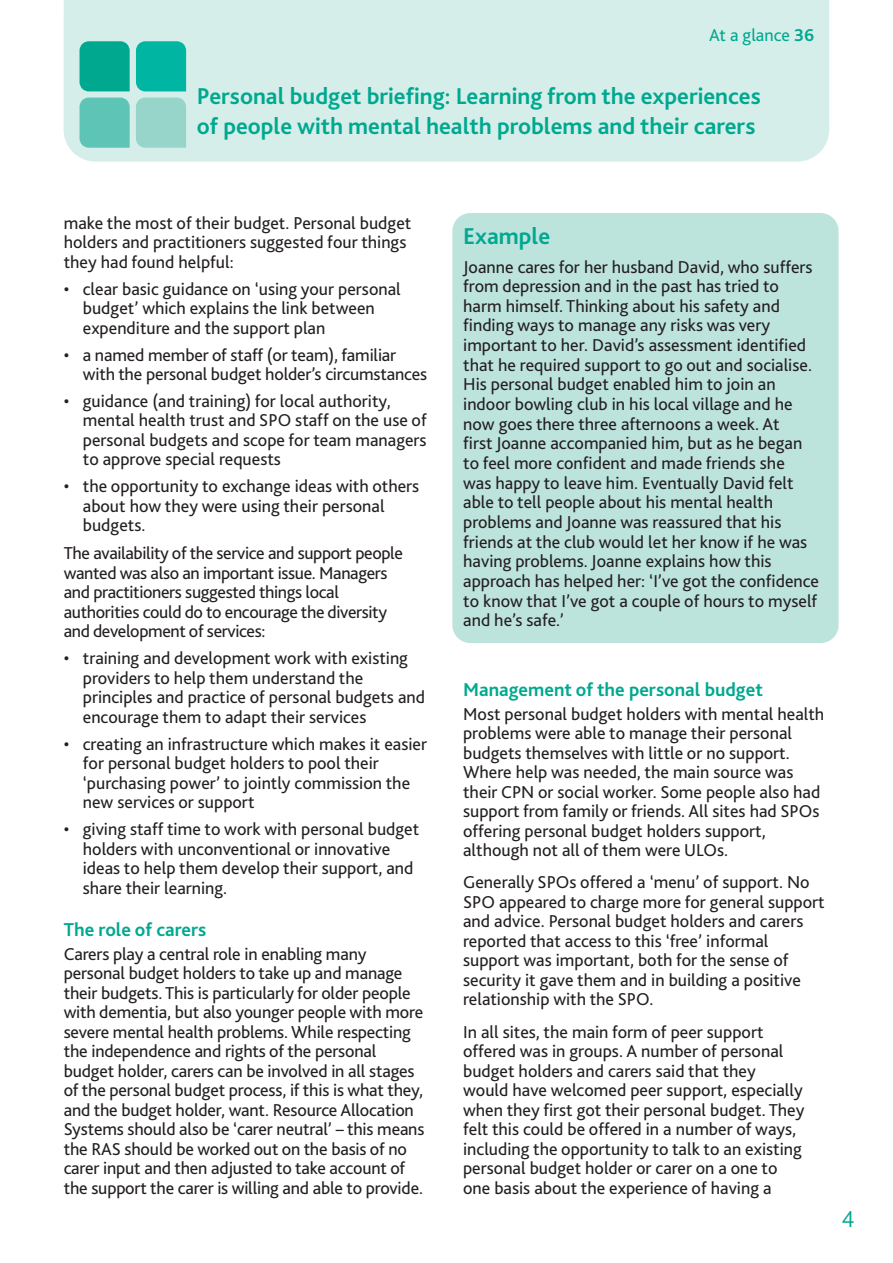
<style>
.page{position:relative;width:893px;height:1263px;background:#fff}
.page>*{position:absolute;margin:0;border:0;box-sizing:border-box;transform-origin:0 0}
.t1{font:700 24px/30px "Bliss 2";color:#00a890}
.t2{font:300 24px "Bliss 2";color:#00a890}
.t3{font:700 19.5px "Bliss 2";color:#00a890}
.t4{font:18px/19.5px "Bliss 2";color:#231f20}
.t5{font:18px/19.5px "Bliss 2";letter-spacing:-.02em;color:#231f20}
.t6{font:18px "Bliss 2";color:#00a890}
.s1{font-weight:700}
</style>
<div class="page">
<div style="left:64px;top:0;width:765px;height:162px;background:#d6eee9"></div>
<div style="left:80px;top:41px;width:50px;height:50px;background:#00a890"></div>
<div style="left:136px;top:41px;width:50px;height:50px;background:#00b5a1"></div>
<div style="left:80px;top:98px;width:50px;height:50px;background:#5ec4b5"></div>
<div style="left:136px;top:98px;width:50px;height:50px;background:#97d5cb"></div>
<div style="left:452px;top:213px;width:386px;height:430px;background:#bde3dd;border-radius:18px"></div>
<p class="t6" style="left:709px;top:28px;width:107px">At a glance <span class="s1">36</span></p>
<h1 class="t1" style="left:197px;top:83px;width:565px">Personal budget briefing: Learning from the experiences of people with mental health problems and their carers</h1>
<p class="t4" style="left:64px;top:215px;width:349px">make the most of their budget. Personal budget holders and practitioners suggested four things they had found helpful:</p>
<p class="t4" style="left:83px;top:281px;width:319px;text-indent:-19px">• clear basic guidance on ‘using your personal budget’ which explains the link between expenditure and the support plan</p>
<p class="t4" style="left:83px;top:347px;width:346px;text-indent:-19px">• a named member of staff (or team), familiar with the personal budget holder’s circumstances</p>
<p class="t4" style="left:83px;top:393px;width:345px;text-indent:-19px">• guidance (and training) for local authority, mental health trust and SPO staff on the use of personal budgets and scope for team managers to approve special requests</p>
<p class="t4" style="left:83px;top:478px;width:338px;text-indent:-19px">• the opportunity to exchange ideas with others about how they were using their personal budgets.</p>
<p class="t5" style="left:64px;top:545px;width:341px">The availability of the service and support people wanted was also an important issue. Managers and practitioners suggested things local authorities could do to encourage the diversity and development of services:</p>
<p class="t4" style="left:83px;top:650px;width:344px;text-indent:-19px">• training and development work with existing providers to help them understand the principles and practice of personal budgets and encourage them to adapt their services</p>
<p class="t4" style="left:83px;top:736px;width:346px;text-indent:-19px">• creating an infrastructure which makes it easier for personal budget holders to pool their ‘purchasing power’ to jointly commission the new services or support</p>
<p class="t4" style="left:83px;top:821px;width:338px;text-indent:-19px">• giving staff time to work with personal budget holders with unconventional or innovative ideas to help them develop their support, and share their learning.</p>
<p class="t3" style="left:64px;top:922px;width:144px">The role of carers</p>
<p class="t4" style="left:64px;top:946px;width:362px">Carers play a central role in enabling many personal budget holders to take up and manage their budgets. This is particularly for older people with dementia, but also younger people with more severe mental health problems. While respecting the independence and rights of the personal budget holder, carers can be involved in all stages of the personal budget process, if this is what they, and the budget holder, want. Resource Allocation Systems should also be ‘carer neutral’ – this means the RAS should be worked out on the basis of no carer input and then adjusted to take account of the support the carer is willing and able to provide.</p>
<h1 class="t1" style="left:463px;top:224px;width:89px">Example</h1>
<p class="t4" style="left:463px;top:258px;width:357px">Joanne cares for her husband David, who suffers from depression and in the past has tried to harm himself. Thinking about his safety and finding ways to manage any risks was very important to her. David’s assessment identified that he required support to go out and socialise.<br>His personal budget enabled him to join an indoor bowling club in his local village and he now goes there three afternoons a week. At<br>first Joanne accompanied him, but as he began to feel more confident and made friends she<br>was happy to leave him. Eventually David felt able to tell people about his mental health problems and Joanne was reassured that his friends at the club would let her know if he was having problems. Joanne explains how this approach has helped her: ‘I’ve got the confidence to know that I’ve got a couple of hours to myself and he’s safe.’</p>
<p class="t3" style="left:463px;top:682px;width:301px">Management of the personal budget</p>
<p class="t4" style="left:463px;top:706px;width:363px">Most personal budget holders with mental health problems were able to manage their personal budgets themselves with little or no support.<br>Where help was needed, the main source was their CPN or social worker. Some people also had support from family or friends. All sites had SPOs offering personal budget holders support, although not all of them were ULOs.</p>
<p class="t4" style="left:463px;top:874px;width:363px">Generally SPOs offered a ‘menu’ of support. No SPO appeared to charge more for general support and advice. Personal budget holders and carers reported that access to this ‘free’ informal support was important, both for the sense of security it gave them and in building a positive relationship with the SPO.</p>
<p class="t4" style="left:463px;top:1024px;width:343px">In all sites, the main form of peer support offered was in groups. A number of personal budget holders and carers said that they would have welcomed peer support, especially when they first got their personal budget. They felt this could be offered in a number of ways, including the opportunity to talk to an existing personal budget holder or carer on a one to one basis about the experience of having a</p>
<h1 class="t2" style="left:841px;top:1210px;width:15px">4</h1>
</div>
